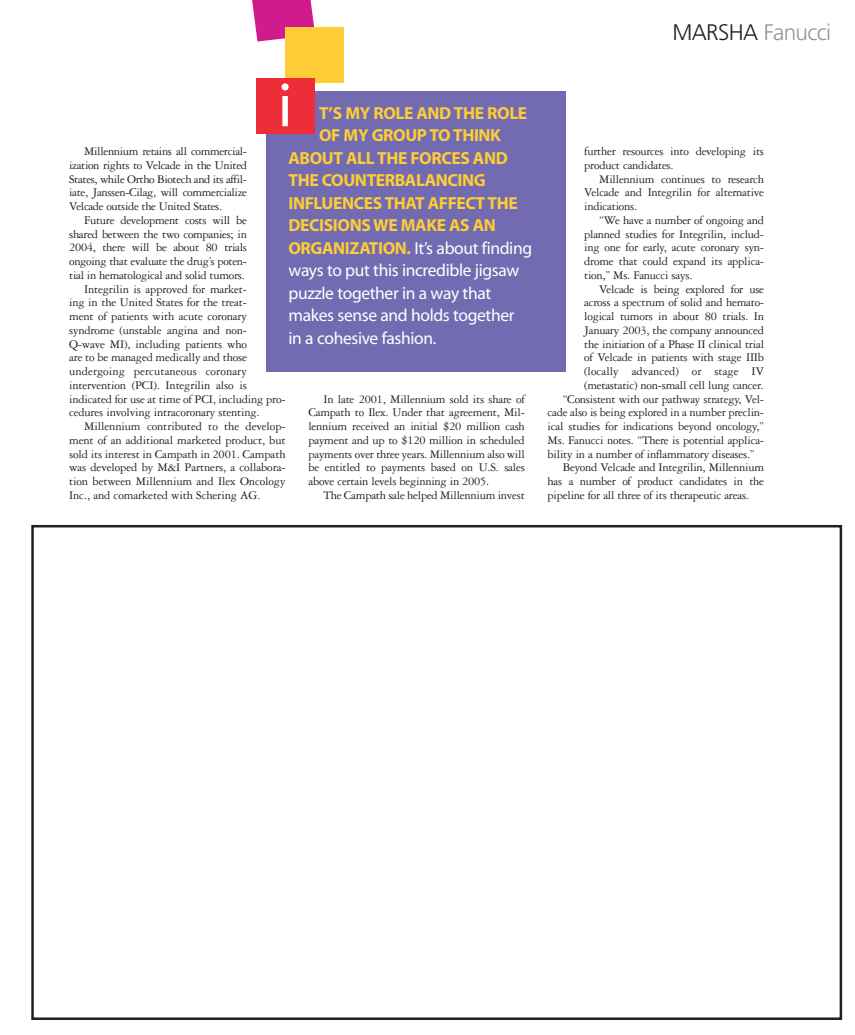
<style>
.page{position:relative;width:855px;height:1035px;background:#fff}
.page>*{position:absolute;margin:0;border:0;box-sizing:border-box;transform-origin:0 0}
.t1{font:62.5px "Myriad MM 400 600";color:#fff}
.t2{font:300 22.5px "Frutiger";letter-spacing:-.03em;color:#939598}
.t3{font:17.5px/22.5px "Myriad MM 400 600";letter-spacing:-.02em;color:#fff}
.t4{font:17.5px "Myriad MM 700 600";letter-spacing:-.025em;color:#fecd36}
.t5{font:12.5px/13.8px "Garamond Three";letter-spacing:-.02em;color:#231f20;text-align:justify}
.t6{font:12.5px "Garamond Three";letter-spacing:.005em;color:#231f20}
.t7{font:12.5px "Garamond Three";color:#231f20}
.s1{color:#231f20}
.s2{font-family:"Myriad MM 700 600";color:#fecd36}
</style>
<div class="page">
<div style="left:266px;top:91px;width:299px;height:280px;background:#726bb1"></div>
<svg style="left:252px;top:0;width:62px;height:42px;background:#d43199"></svg>
<div style="left:285px;top:27px;width:59px;height:55px;background:#fecd36"></div>
<div style="left:256px;top:78px;width:58px;height:55px;background:#ed2d38"></div>
<h2 class="t2" style="left:672px;top:24px;width:160px"><span class="s1">MARSHA</span> Fanucci</h2>
<h1 class="t1" style="left:278px;top:81px;width:16px">i</h1>
<h3 class="t4" style="left:319px;top:106px;width:210px">T’S MY ROLE AND THE ROLE</h3>
<h3 class="t4" style="left:319px;top:129px;width:183px">OF MY GROUP TO THINK</h3>
<h3 class="t4" style="left:288px;top:151px;width:221px">ABOUT ALL THE FORCES AND</h3>
<h3 class="t4" style="left:288px;top:174px;width:199px">THE COUNTERBALANCING</h3>
<h3 class="t4" style="left:288px;top:196px;width:231px">INFLUENCES THAT AFFECT THE</h3>
<h3 class="t4" style="left:288px;top:219px;width:209px">DECISIONS WE MAKE AS AN</h3>
<h3 class="t3" style="left:288px;top:238px;width:245px"><span class="s2">ORGANIZATION.</span> It’s about finding ways to put this incredible jigsaw puzzle together in a way that makes sense and holds together in a cohesive fashion.</h3>
<p class="t5" style="left:69px;top:145px;width:179px;text-indent:15px">Millennium retains all commercial&shy;ization rights to Velcade in the United States, while Ortho Biotech and its affil&shy;iate, Janssen-Cilag, will commercialize Velcade outside the United States.</p>
<p class="t5" style="left:84px;top:214px;width:164px">Future development costs will be</p>
<p class="t5" style="left:69px;top:228px;width:179px">shared between the two companies; in</p>
<p class="t5" style="left:69px;top:242px;width:179px">2004, there will be about 80 trials</p>
<p class="t5" style="left:69px;top:255px;width:179px">ongoing that evaluate the drug’s poten-</p>
<p class="t5" style="left:69px;top:269px;width:177px">tial in hematological and solid tumors.</p>
<p class="t5" style="left:84px;top:283px;width:164px">Integrilin is approved for market-</p>
<p class="t5" style="left:69px;top:297px;width:179px">ing in the United States for the treat-</p>
<p class="t5" style="left:69px;top:310px;width:179px">ment of patients with acute coronary</p>
<p class="t5" style="left:69px;top:324px;width:179px">syndrome (unstable angina and non-</p>
<p class="t5" style="left:69px;top:338px;width:179px">Q-wave MI), including patients who</p>
<p class="t5" style="left:69px;top:352px;width:179px">are to be managed medically and those</p>
<p class="t6" style="left:69px;top:367px;width:179px">undergoing percutaneous coronary</p>
<p class="t5" style="left:69px;top:379px;width:179px">intervention (PCI). Integrilin also is</p>
<p class="t5" style="left:69px;top:393px;width:218px">indicated for use at time of PCI, including pro-</p>
<p class="t5" style="left:69px;top:407px;width:192px">cedures involving intracoronary stenting.</p>
<p class="t5" style="left:84px;top:420px;width:203px">Millennium contributed to the develop-</p>
<p class="t5" style="left:69px;top:434px;width:218px">ment of an additional marketed product, but</p>
<p class="t5" style="left:69px;top:448px;width:218px">sold its interest in Campath in 2001. Campath</p>
<p class="t5" style="left:69px;top:462px;width:218px">was developed by M&amp;I Partners, a collabora-</p>
<p class="t5" style="left:69px;top:475px;width:218px">tion between Millennium and Ilex Oncology</p>
<p class="t5" style="left:69px;top:489px;width:193px">Inc., and comarketed with Schering AG.</p>
<p class="t5" style="left:308px;top:393px;width:218px;text-indent:15px">In late 2001, Millennium sold its share of Campath to Ilex. Under that agreement, Mil&shy;lennium received an initial $20 million cash payment and up to $120 million in scheduled payments over three years. Millennium also will be entitled to payments based on U.S. sales above certain levels beginning in 2005.</p>
<p class="t5" style="left:323px;top:489px;width:203px">The Campath sale helped Millennium invest</p>
<p class="t5" style="left:584px;top:145px;width:182px">further resources into developing its product candidates.</p>
<p class="t5" style="left:584px;top:173px;width:182px;text-indent:15px">Millennium continues to research Velcade and Integrilin for alternative indications.</p>
<p class="t5" style="left:584px;top:214px;width:182px;text-indent:15px">“We have a number of ongoing and planned studies for Integrilin, includ&shy;ing one for early, acute coronary syn&shy;drome that could expand its applica&shy;tion,” Ms. Fanucci says.</p>
<p class="t5" style="left:599px;top:283px;width:166px">Velcade is being explored for use</p>
<p class="t5" style="left:584px;top:297px;width:182px">across a spectrum of solid and hemato-</p>
<p class="t5" style="left:584px;top:310px;width:182px">logical tumors in about 80 trials. In</p>
<p class="t5" style="left:584px;top:324px;width:181px">January 2003, the company announced</p>
<p class="t5" style="left:584px;top:338px;width:182px">the initiation of a Phase II clinical trial</p>
<p class="t5" style="left:584px;top:352px;width:182px">of Velcade in patients with stage IIIb</p>
<p class="t7" style="left:584px;top:367px;width:182px">(locally advanced) or stage IV</p>
<p class="t5" style="left:584px;top:379px;width:181px">(metastatic) non-small cell lung cancer.</p>
<p class="t5" style="left:563px;top:393px;width:203px">“Consistent with our pathway strategy, Vel-</p>
<p class="t5" style="left:548px;top:407px;width:218px">cade also is being explored in a number preclin-</p>
<p class="t5" style="left:548px;top:420px;width:218px">ical studies for indications beyond oncology,”</p>
<p class="t5" style="left:548px;top:434px;width:218px">Ms. Fanucci notes. “There is potential applica-</p>
<p class="t5" style="left:548px;top:448px;width:209px">bility in a number of inflammatory diseases.”</p>
<p class="t5" style="left:563px;top:462px;width:203px">Beyond Velcade and Integrilin, Millennium</p>
<p class="t5" style="left:548px;top:475px;width:218px">has a number of product candidates in the</p>
<p class="t5" style="left:548px;top:489px;width:203px">pipeline for all three of its therapeutic areas.</p>
</div>
